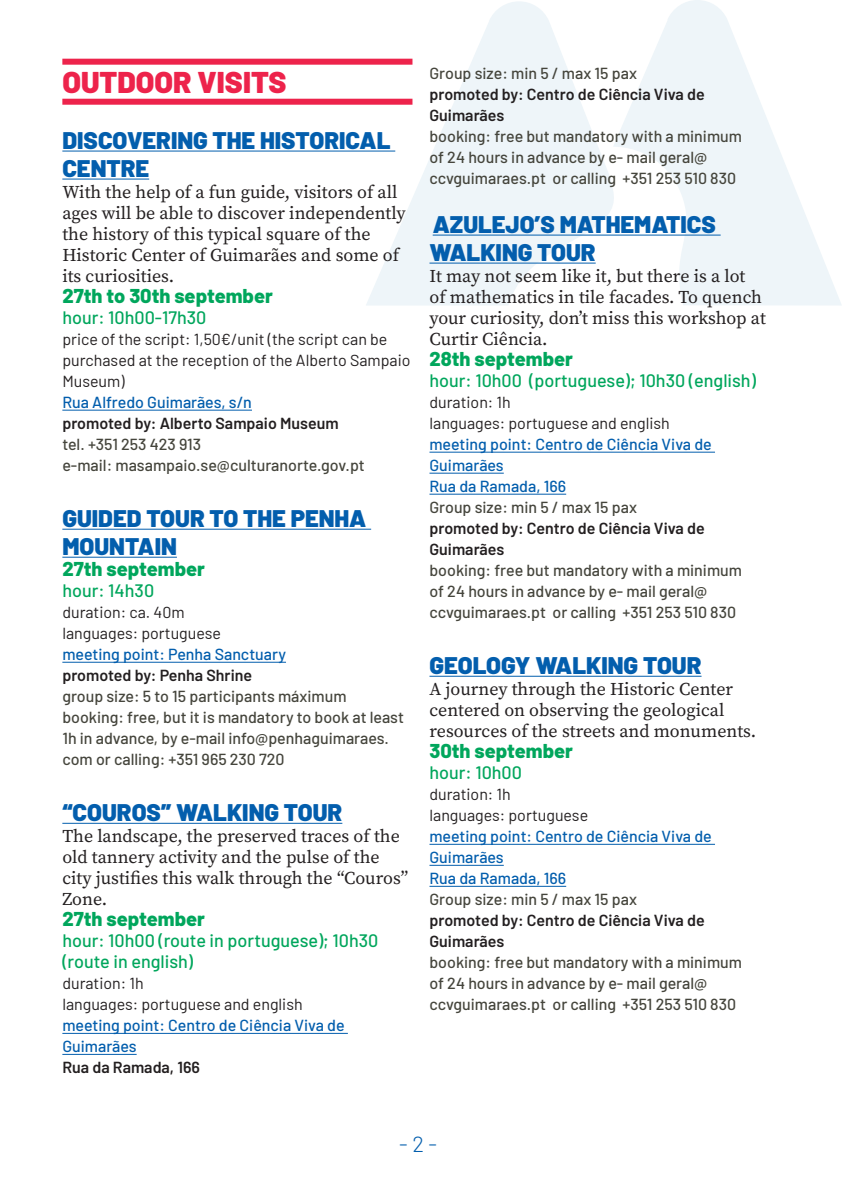
<style>
.page{position:relative;width:842px;height:1191px;background:#fff}
.page>*{position:absolute;margin:0;border:0;box-sizing:border-box;transform-origin:0 0}
.t1{font:900 30px "Barlow";color:#ed234b}
.t2{font:900 24px/28px "Barlow";color:#035ead}
.t3{font:300 22px "Barlow";color:#035ead}
.t4{font:800 20px "Barlow";color:#00a65c}
.t5{font:18px/21px "Source Serif Variable";color:#231f20}
.t6{font:500 18px/21px "Barlow";color:#00a65c}
.t7{font:500 16px/21px "Barlow";color:#45453c}
.t8{font:16px/21px "Barlow";color:#231f20}
.t9{font:500 16px/21px "Barlow";color:#035ead}
.t10{font:600 16px/21px "Barlow";color:#231f20}
</style>
<div class="page">
<svg style="left:366px;top:0;width:475px;height:305px;fill:#eef5f9"></svg>
<div style="left:62px;top:59px;width:350px;height:6px;background:#ed234b"></div>
<div style="left:62px;top:99px;width:350px;height:6px;background:#ed234b"></div>
<hr style="left:62px;top:151px;width:333px;height:1px;background:#035ead">
<hr style="left:62px;top:179px;width:87px;height:1px;background:#035ead">
<hr style="left:62px;top:410px;width:190px;height:1px;background:#035ead">
<hr style="left:62px;top:529px;width:309px;height:1px;background:#035ead">
<hr style="left:62px;top:557px;width:115px;height:1px;background:#035ead">
<hr style="left:62px;top:662px;width:224px;height:1px;background:#035ead">
<hr style="left:62px;top:823px;width:280px;height:1px;background:#035ead">
<hr style="left:62px;top:1033px;width:286px;height:1px;background:#035ead">
<hr style="left:62px;top:1054px;width:75px;height:1px;background:#035ead">
<hr style="left:433px;top:235px;width:288px;height:1px;background:#035ead">
<hr style="left:429px;top:263px;width:167px;height:1px;background:#035ead">
<hr style="left:429px;top:452px;width:286px;height:1px;background:#035ead">
<hr style="left:429px;top:473px;width:75px;height:1px;background:#035ead">
<hr style="left:429px;top:494px;width:137px;height:1px;background:#035ead">
<hr style="left:429px;top:676px;width:272px;height:1px;background:#035ead">
<hr style="left:429px;top:844px;width:286px;height:1px;background:#035ead">
<hr style="left:429px;top:865px;width:75px;height:1px;background:#035ead">
<hr style="left:429px;top:886px;width:137px;height:1px;background:#035ead">
<h1 class="t1" style="left:62px;top:60px;width:226px">OUTDOOR VISITS</h1>
<h2 class="t2" style="left:62px;top:125px;width:330px">DISCOVERING THE HISTORICAL<br>CENTRE</h2>
<p class="t5" style="left:62px;top:182px;width:345px">With the help of a fun guide, visitors of all ages will be able to discover independently the history of this typical square of the Historic Center of Guimarães and some of its curiosities.</p>
<p class="t4" style="left:62px;top:281px;width:212px">27th to 30th september</p>
<p class="t6" style="left:62px;top:306px;width:146px">hour: 10h00-17h30</p>
<p class="t8" style="left:62px;top:328px;width:350px">price of the script: 1,50€/unit (the script can be purchased at the reception of the Alberto Sampaio<br>Museum)</p>
<p class="t9" style="left:62px;top:390px;width:191px">Rua Alfredo Guimarães, s/n</p>
<p class="t10" style="left:62px;top:411px;width:278px">promoted by: Alberto Sampaio Museum</p>
<p class="t7" style="left:62px;top:432px;width:304px">tel. +351 253 423 913<br>e-mail: masampaio.se@culturanorte.gov.pt</p>
<h2 class="t2" style="left:62px;top:503px;width:305px">GUIDED TOUR TO THE PENHA<br>MOUNTAIN</h2>
<p class="t4" style="left:62px;top:554px;width:144px">27th september</p>
<p class="t6" style="left:62px;top:579px;width:93px">hour: 14h30</p>
<p class="t8" style="left:62px;top:601px;width:160px">duration: ca. 40m languages: portuguese</p>
<p class="t9" style="left:62px;top:642px;width:225px">meeting point: Penha Sanctuary</p>
<p class="t10" style="left:62px;top:663px;width:191px">promoted by: Penha Shrine</p>
<p class="t7" style="left:62px;top:684px;width:343px">group size: 5 to 15 participants máximum booking: free, but it is mandatory to book at least 1h in advance, by e-mail info@penhaguimaraes. com or calling: +351 965 230 720</p>
<h2 class="t2" style="left:62px;top:797px;width:281px">“COUROS” WALKING TOUR</h2>
<p class="t5" style="left:62px;top:826px;width:347px">The landscape, the preserved traces of the old tannery activity and the pulse of the city justifies this walk through the “Couros” Zone.</p>
<p class="t4" style="left:62px;top:904px;width:144px">27th september</p>
<p class="t6" style="left:62px;top:929px;width:318px">hour: 10h00 (route in portuguese); 10h30 (route in english)</p>
<p class="t8" style="left:62px;top:972px;width:242px">duration: 1h<br>languages: portuguese and english</p>
<p class="t9" style="left:62px;top:1013px;width:284px">meeting point: Centro de Ciência Viva de<br>Guimarães</p>
<p class="t10" style="left:62px;top:1055px;width:139px">Rua da Ramada, 166</p>
<p class="t7" style="left:429px;top:61px;width:209px">Group size: min 5 / max 15 pax</p>
<p class="t10" style="left:429px;top:82px;width:277px">promoted by: Centro de Ciência Viva de<br>Guimarães</p>
<p class="t7" style="left:429px;top:124px;width:314px">booking: free but mandatory with a minimum of 24 hours in advance by e- mail geral@ ccvguimaraes.pt or calling +351 253 510 830</p>
<h2 class="t2" style="left:429px;top:209px;width:288px">AZULEJO’S MATHEMATICS<br>WALKING TOUR</h2>
<p class="t5" style="left:429px;top:266px;width:338px">It may not seem like it, but there is a lot of mathematics in tile facades. To quench your curiosity, don’t miss this workshop at Curtir Ciência.</p>
<p class="t4" style="left:429px;top:344px;width:145px">28th september</p>
<p class="t6" style="left:429px;top:369px;width:328px">hour: 10h00 (portuguese); 10h30 (english)</p>
<p class="t8" style="left:429px;top:391px;width:242px">duration: 1h<br>languages: portuguese and english</p>
<p class="t9" style="left:429px;top:432px;width:284px">meeting point: Centro de Ciência Viva de<br>Guimarães<br>Rua da Ramada, 166</p>
<p class="t7" style="left:429px;top:495px;width:209px">Group size: min 5 / max 15 pax</p>
<p class="t10" style="left:429px;top:516px;width:277px">promoted by: Centro de Ciência Viva de<br>Guimarães</p>
<p class="t7" style="left:429px;top:558px;width:314px">booking: free but mandatory with a minimum of 24 hours in advance by e- mail geral@ ccvguimaraes.pt or calling +351 253 510 830</p>
<h2 class="t2" style="left:429px;top:650px;width:274px">GEOLOGY WALKING TOUR</h2>
<p class="t5" style="left:429px;top:679px;width:328px">A journey through the Historic Center centered on observing the geological resources of the streets and monuments.</p>
<p class="t4" style="left:429px;top:736px;width:145px">30th september</p>
<p class="t6" style="left:429px;top:761px;width:94px">hour: 10h00</p>
<p class="t8" style="left:429px;top:783px;width:160px">duration: 1h languages: portuguese</p>
<p class="t9" style="left:429px;top:824px;width:284px">meeting point: Centro de Ciência Viva de<br>Guimarães<br>Rua da Ramada, 166</p>
<p class="t7" style="left:429px;top:887px;width:209px">Group size: min 5 / max 15 pax</p>
<p class="t10" style="left:429px;top:908px;width:277px">promoted by: Centro de Ciência Viva de<br>Guimarães</p>
<p class="t7" style="left:429px;top:950px;width:314px">booking: free but mandatory with a minimum of 24 hours in advance by e- mail geral@ ccvguimaraes.pt or calling +351 253 510 830</p>
<h3 class="t3" style="left:399px;top:1127px;width:39px">- 2 -</h3>
</div>
